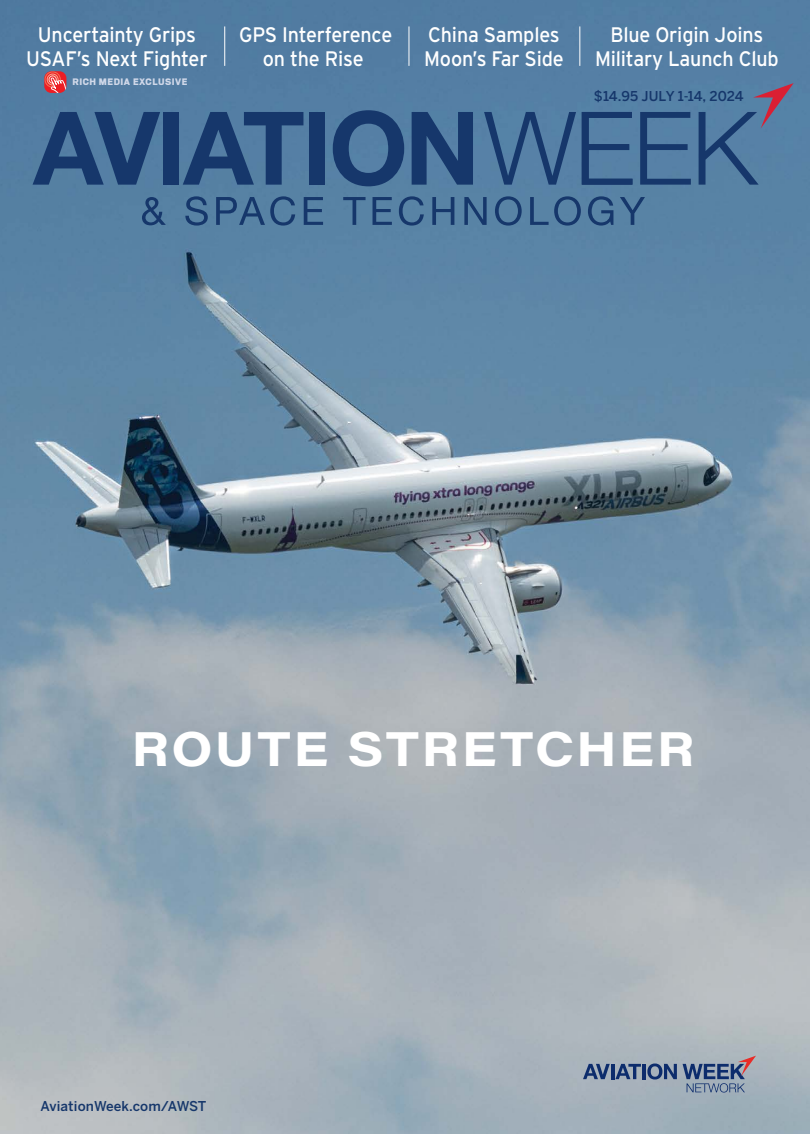
<style>
.page{position:relative;width:810px;height:1134px;background:#fff}
.page>*{position:absolute;margin:0;border:0;box-sizing:border-box;transform-origin:0 0}
.t1{font:700 48px "Acumin Pro Wide";letter-spacing:.05em;color:#fff}
.t2{font:21px/24px "Interstate";letter-spacing:-.01em;color:#fff;text-align:center;scale:.94 1}
.t3{font:500 13.5px "Benton Sans";letter-spacing:.01em;color:#16376b}
.t4{font:900 10.5px "Scout";letter-spacing:.05em;color:#d0d8e9}
</style>
<div class="page">
<img style="left:0;top:0;width:810px;height:1134px">
<svg style="left:583px;top:1064px;width:58px;height:15px"></svg>
<hr style="left:642px;top:1064px;width:4px;height:15px;background:#0d2c6c">
<svg style="left:647px;top:1064px;width:30px;height:16px"></svg>
<svg style="left:683px;top:1056px;width:73px;height:37px;background:#828da3"></svg>
<hr style="left:224px;top:26px;width:1px;height:40px;background:#fff">
<hr style="left:409px;top:26px;width:1px;height:40px;background:#fff">
<hr style="left:579px;top:26px;width:1px;height:40px;background:#fff">
<svg style="left:142px;top:197px;width:24px;height:28px"></svg>
<svg style="left:185px;top:196px;width:23px;height:30px"></svg>
<svg style="left:216px;top:196px;width:79px;height:30px;background:#436b93"></svg>
<svg style="left:304px;top:197px;width:19px;height:28px"></svg>
<svg style="left:343px;top:197px;width:23px;height:28px"></svg>
<svg style="left:373px;top:197px;width:19px;height:28px"></svg>
<svg style="left:399px;top:196px;width:25px;height:30px"></svg>
<svg style="left:432px;top:197px;width:22px;height:28px"></svg>
<svg style="left:464px;top:197px;width:23px;height:28px"></svg>
<svg style="left:495px;top:196px;width:27px;height:30px"></svg>
<svg style="left:530px;top:196px;width:51px;height:30px;background:#456e94"></svg>
<svg style="left:588px;top:196px;width:25px;height:30px"></svg>
<svg style="left:620px;top:197px;width:25px;height:28px"></svg>
<svg style="left:33px;top:112px;width:127px;height:73px;background:#355a87"></svg>
<div style="left:163px;top:112px;width:16px;height:73px;background:#16376b"></div>
<svg style="left:183px;top:112px;width:120px;height:73px;background:#375d89"></svg>
<div style="left:309px;top:112px;width:16px;height:73px;background:#16376b"></div>
<svg style="left:333px;top:110px;width:71px;height:76px;background:#345a87"></svg>
<svg style="left:412px;top:112px;width:61px;height:73px;background:#2b507f"></svg>
<svg style="left:484px;top:112px;width:92px;height:73px;background:#446d96"></svg>
<svg style="left:640px;top:112px;width:51px;height:73px;background:#406892"></svg>
<svg style="left:699px;top:83px;width:95px;height:102px;background:#53749a"></svg>
<svg style="left:582px;top:112px;width:50px;height:73px;background:#3f6791"></svg>
<svg style="left:44px;top:71px;width:22px;height:22px"></svg>
<p class="t2" style="left:26px;top:22px;width:195px">Uncertainty Grips<br>USAF’s Next Fighter</p>
<p class="t2" style="left:239px;top:22px;width:164px">GPS Interference on the Rise</p>
<p class="t2" style="left:424px;top:22px;width:150px;text-align:left">China Samples<br>Moon’s Far Side</p>
<p class="t2" style="left:595px;top:22px;width:197px">Blue Origin Joins<br>Military Launch Club</p>
<p class="t4" style="left:72px;top:75px;width:117px">RICH MEDIA EXCLUSIVE</p>
<p class="t3" style="left:594px;top:88px;width:151px">$14.95 JULY 1-14, 2024</p>
<h1 class="t1" style="left:131px;top:715px;width:565px">ROUTE STRETCHER</h1>
<p class="t3" style="left:40px;top:1098px;width:168px">AviationWeek.com/AWST</p>
</div>
